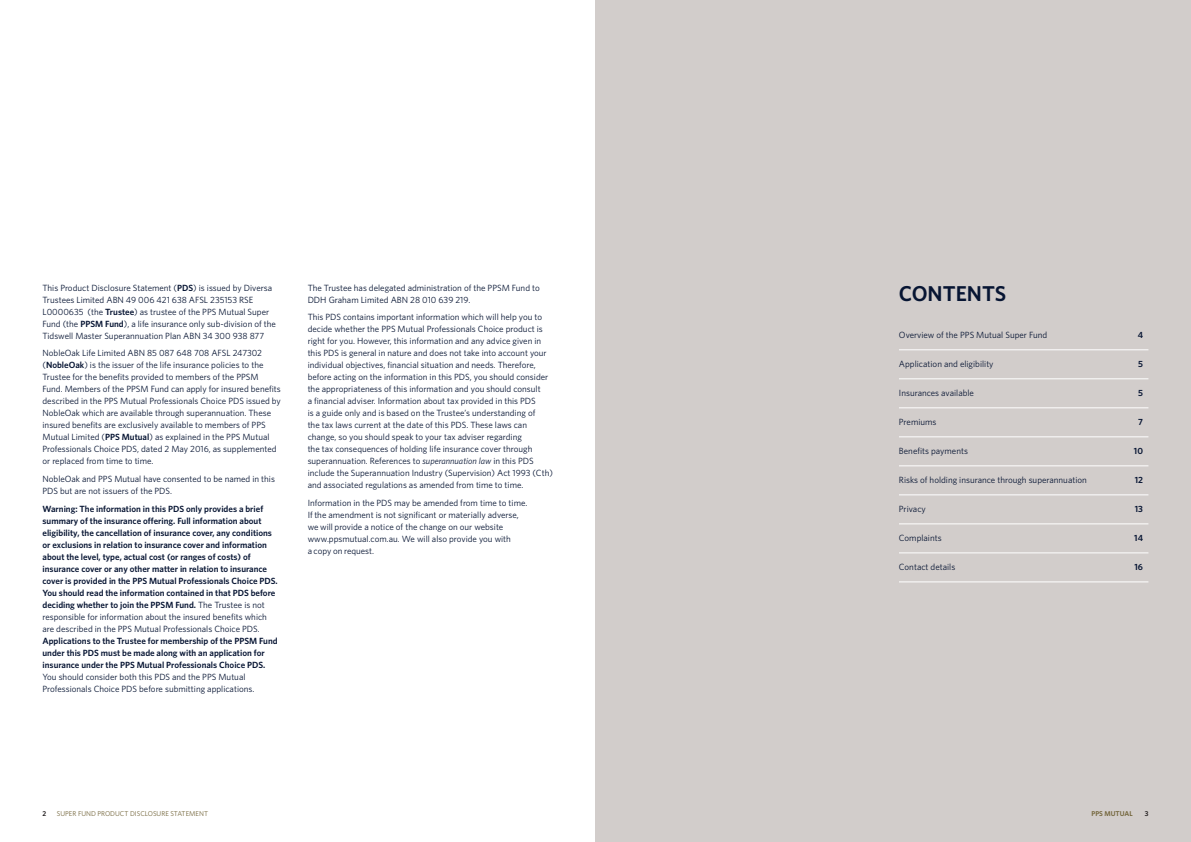
<style>
.page{position:relative;width:1191px;height:842px;background:#fff}
.page>*{position:absolute;margin:0;border:0;box-sizing:border-box;transform-origin:0 0}
.t1{font:600 21.5px "Whitney";color:#071533}
.t2{font:9px/12px "Whitney";color:#071533}
.t3{font:600 9px/12px "Whitney";color:#071533}
.t4{font:7px "Whitney";color:#726439}
.t5{font:600 7px "Whitney";color:#726439}
.t6{font:600 7px "Whitney";color:#231f20}
.s1{font-weight:600}
.s2{font-weight:400}
.s3{font-style:italic}
</style>
<div class="page">
<div style="left:595px;top:0;width:596px;height:842px;background:#d2cdcb"></div>
<hr style="left:899px;top:350px;width:249px;height:1px;background:#fff">
<hr style="left:899px;top:379px;width:249px;height:1px;background:#fff">
<hr style="left:899px;top:408px;width:249px;height:1px;background:#fff">
<hr style="left:899px;top:437px;width:249px;height:1px;background:#fff">
<hr style="left:899px;top:466px;width:249px;height:1px;background:#fff">
<hr style="left:899px;top:495px;width:249px;height:1px;background:#fff">
<hr style="left:899px;top:524px;width:249px;height:1px;background:#fff">
<hr style="left:899px;top:553px;width:249px;height:1px;background:#fff">
<hr style="left:899px;top:582px;width:249px;height:1px;background:#fff">
<p class="t2" style="left:43px;top:281px;width:235px">This Product Disclosure Statement (<span class="s1">PDS</span>) is issued by Diversa Trustees Limited ABN 49 006 421 638 AFSL 235153 RSE L0000635 (the <span class="s1">Trustee</span>) as trustee of the PPS Mutual Super Fund (the <span class="s1">PPSM Fund</span>), a life insurance only sub-division of the Tidswell Master Superannuation Plan ABN 34 300 938 877</p>
<p class="t2" style="left:43px;top:347px;width:240px">NobleOak Life Limited ABN 85 087 648 708 AFSL 247302 (<span class="s1">NobleOak</span>) is the issuer of the life insurance policies to the Trustee for the benefits provided to members of the PPSM Fund. Members of the PPSM Fund can apply for insured benefits described in the PPS Mutual Professionals Choice PDS issued by NobleOak which are available through superannuation. These insured benefits are exclusively available to members of PPS Mutual Limited (<span class="s1">PPS Mutual</span>) as explained in the PPS Mutual Professionals Choice PDS, dated 2 May 2016, as supplemented or replaced from time to time.</p>
<p class="t2" style="left:43px;top:473px;width:234px">NobleOak and PPS Mutual have consented to be named in this<br>PDS but are not issuers of the PDS.</p>
<p class="t3" style="left:43px;top:502px;width:237px">Warning: The information in this PDS only provides a brief summary of the insurance offering. Full information about eligibility, the cancellation of insurance cover, any conditions or exclusions in relation to insurance cover and information about the level, type, actual cost (or ranges of costs) of insurance cover or any other matter in relation to insurance cover is provided in the PPS Mutual Professionals Choice PDS.<br>You should read the information contained in that PDS before deciding whether to join the PPSM Fund. <span class="s2">The Trustee is not responsible for information about the insured benefits which are described in the PPS Mutual Professionals Choice PDS.</span></p>
<p class="t3" style="left:43px;top:634px;width:237px">Applications to the Trustee for membership of the PPSM Fund under this PDS must be made along with an application for insurance under the PPS Mutual Professionals Choice PDS.</p>
<p class="t2" style="left:43px;top:670px;width:213px">You should consider both this PDS and the PPS Mutual<br>Professionals Choice PDS before submitting applications.</p>
<p class="t2" style="left:308px;top:281px;width:234px">The Trustee has delegated administration of the PPSM Fund to<br>DDH Graham Limited ABN 28 010 639 219.</p>
<p class="t2" style="left:308px;top:311px;width:247px">This PDS contains important information which will help you to decide whether the PPS Mutual Professionals Choice product is right for you. However, this information and any advice given in this PDS is general in nature and does not take into account your individual objectives, financial situation and needs. Therefore, before acting on the information in this PDS, you should consider the appropriateness of this information and you should consult<br>a financial adviser. Information about tax provided in this PDS<br>is a guide only and is based on the Trustee’s understanding of<br>the tax laws current at the date of this PDS. These laws can change, so you should speak to your tax adviser regarding<br>the tax consequences of holding life insurance cover through superannuation. References to <span class="s3">superannuation law</span> in this PDS include the Superannuation Industry (Supervision) Act 1993 (Cth) and associated regulations as amended from time to time.</p>
<p class="t2" style="left:308px;top:497px;width:221px">Information in the PDS may be amended from time to time.<br>If the amendment is not significant or materially adverse, we will provide a notice of the change on our website www.ppsmutual.com.au. We will also provide you with<br>a copy on request.</p>
<h1 class="t1" style="left:899px;top:279px;width:109px">CONTENTS</h1>
<p class="t2" style="left:899px;top:329px;width:150px">Overview of the PPS Mutual Super Fund</p>
<p class="t3" style="left:1137px;top:329px;width:7px">4</p>
<p class="t2" style="left:899px;top:358px;width:96px">Application and eligibility</p>
<p class="t3" style="left:1138px;top:358px;width:6px">5</p>
<p class="t2" style="left:899px;top:387px;width:77px">Insurances available</p>
<p class="t3" style="left:1138px;top:387px;width:6px">5</p>
<p class="t2" style="left:899px;top:416px;width:39px">Premiums</p>
<p class="t3" style="left:1138px;top:416px;width:6px">7</p>
<p class="t2" style="left:899px;top:445px;width:71px">Benefits payments</p>
<p class="t3" style="left:1134px;top:445px;width:11px">10</p>
<p class="t2" style="left:899px;top:474px;width:189px">Risks of holding insurance through superannuation</p>
<p class="t3" style="left:1134px;top:474px;width:10px">12</p>
<p class="t2" style="left:899px;top:503px;width:28px">Privacy</p>
<p class="t3" style="left:1134px;top:503px;width:10px">13</p>
<p class="t2" style="left:899px;top:532px;width:44px">Complaints</p>
<p class="t3" style="left:1134px;top:532px;width:10px">14</p>
<p class="t2" style="left:899px;top:561px;width:58px">Contact details</p>
<p class="t3" style="left:1134px;top:561px;width:10px">16</p>
<p class="t6" style="left:43px;top:809px;width:5px">2</p>
<p class="t4" style="left:57px;top:809px;width:153px">SUPER FUND PRODUCT DISCLOSURE STATEMENT</p>
<p class="t5" style="left:1091px;top:809px;width:43px">PPS MUTUAL</p>
<p class="t6" style="left:1144px;top:809px;width:5px">3</p>
</div>
